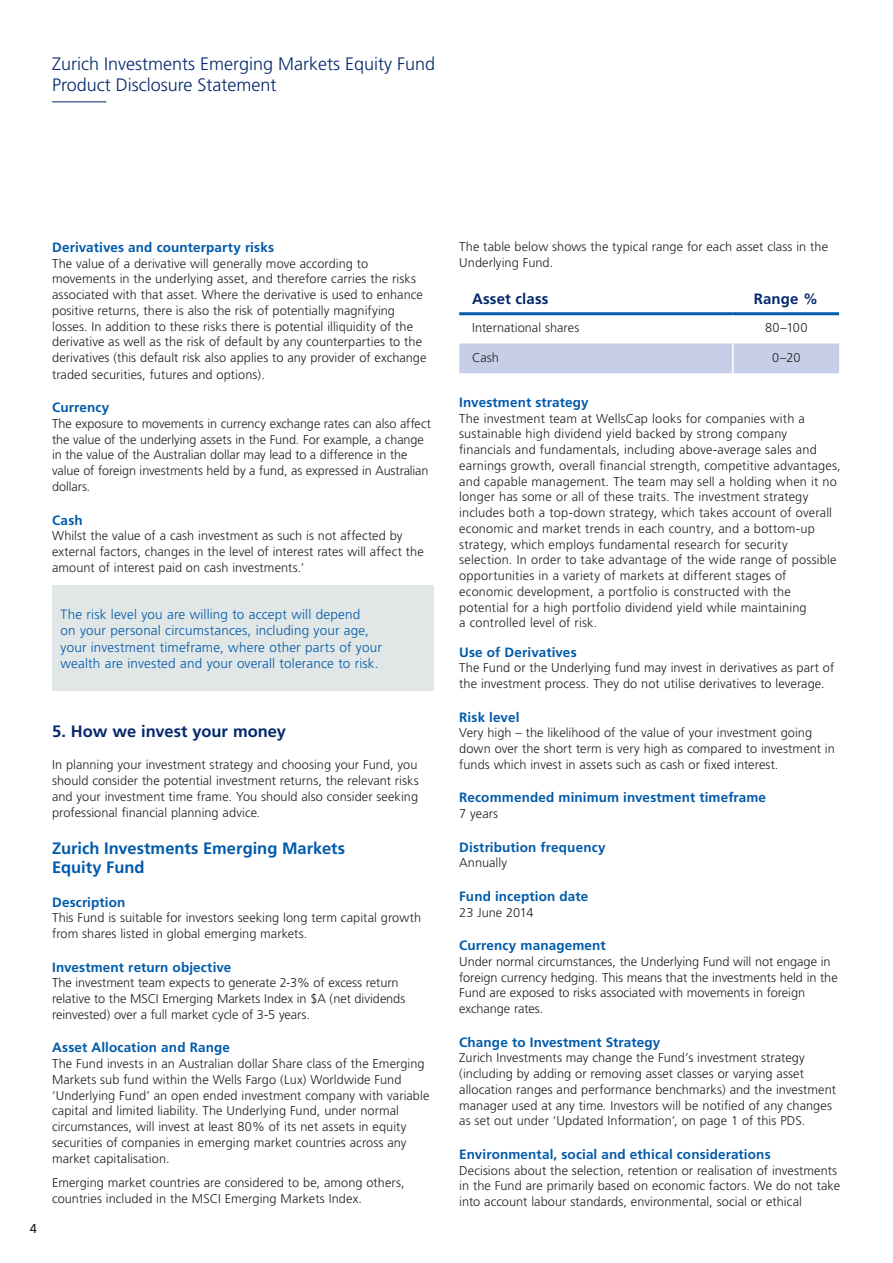
<style>
.page{position:relative;width:893px;height:1263px;background:#fff}
.page>*{position:absolute;margin:0;border:0;box-sizing:border-box;transform-origin:0 0}
.t1{font:300 18px/21px "Frutiger";color:#04286b}
.Head_2{font:700 16.5px/19.5px "Frutiger";color:#015aaa}
.Body{font:700 16.5px "Frutiger";color:#04286b}
.Head_3{font:700 15px "Frutiger";letter-spacing:.005em;color:#04286b}
.Head_3-2{font:700 13.5px "Frutiger";letter-spacing:.01em;color:#015aaa}
.t2{font:300 13.5px/16.5px "Frutiger";letter-spacing:.01em;color:#015aaa}
.Body-2{font:300 12.75px/15.8px "Frutiger";letter-spacing:.005em;color:#231f20}
.Head_3-3{font:300 12.75px/15.9px "Frutiger";letter-spacing:.005em;color:#231f20}
.t3{font:12.75px "Frutiger";color:#231f20}
</style>
<div class="page">
<div style="left:52px;top:585px;width:382px;height:106px;background:#e0e7e6"></div>
<div style="left:459px;top:343px;width:380px;height:30px;background:#c7cee8"></div>
<hr style="left:459px;top:312px;width:274px;height:3px;background:#015aaa">
<hr style="left:733px;top:312px;width:106px;height:3px;background:#015aaa">
<hr style="left:732px;top:343px;width:2px;height:30px;background:#fff">
<hr style="left:52px;top:101px;width:54px;height:1px;background:#04286b">
<h1 class="t1" style="left:52px;top:53px;width:385px">Zurich Investments Emerging Markets Equity Fund<br>Product Disclosure Statement</h1>
<p class="Head_3-2" style="left:52px;top:239px;width:224px">Derivatives and counterparty risks</p>
<p class="Head_3-3" style="left:52px;top:255px;width:376px">The value of a derivative will generally move according to movements in the underlying asset, and therefore carries the risks associated with that asset. Where the derivative is used to enhance positive returns, there is also the risk of potentially magnifying losses. In addition to these risks there is potential illiquidity of the derivative as well as the risk of default by any counterparties to the derivatives (this default risk also applies to any provider of exchange traded securities, futures and options).</p>
<p class="Head_3-2" style="left:52px;top:400px;width:59px">Currency</p>
<p class="Body-2" style="left:52px;top:416px;width:380px">The exposure to movements in currency exchange rates can also affect the value of the underlying assets in the Fund. For example, a change in the value of the Australian dollar may lead to a difference in the value of foreign investments held by a fund, as expressed in Australian dollars.</p>
<p class="Head_3-2" style="left:52px;top:512px;width:32px">Cash</p>
<p class="Body-2" style="left:52px;top:528px;width:373px">Whilst the value of a cash investment as such is not affected by external factors, changes in the level of interest rates will affect the amount of interest paid on cash investments.’</p>
<p class="t2" style="left:61px;top:606px;width:323px">The risk level you are willing to accept will depend<br>on your personal circumstances, including your age, your investment timeframe, where other parts of your wealth are invested and your overall tolerance to risk.</p>
<p class="t3" style="left:30px;top:1221px;width:9px">4</p>
<p class="Body" style="left:52px;top:721px;width:236px">5. How we invest your money</p>
<p class="Body-2" style="left:52px;top:757px;width:368px;text-align:justify">In planning your investment strategy and choosing your Fund, you should consider the potential investment returns, the relevant risks and your investment time frame. You should also consider seeking professional financial planning advice.</p>
<p class="Head_2" style="left:52px;top:838px;width:294px">Zurich Investments Emerging Markets<br>Equity Fund</p>
<p class="Head_3-2" style="left:52px;top:894px;width:75px">Description</p>
<p class="Body-2" style="left:52px;top:910px;width:371px">This Fund is suitable for investors seeking long term capital growth from shares listed in global emerging markets.</p>
<p class="Head_3-2" style="left:52px;top:959px;width:181px">Investment return objective</p>
<p class="Body-2" style="left:52px;top:975px;width:355px">The investment team expects to generate 2-3% of excess return relative to the MSCI Emerging Markets Index in $A (net dividends reinvested) over a full market cycle of 3-5 years.</p>
<p class="Head_3-2" style="left:52px;top:1040px;width:179px">Asset Allocation and Range</p>
<p class="Body-2" style="left:52px;top:1056px;width:379px">The Fund invests in an Australian dollar Share class of the Emerging Markets sub fund within the Wells Fargo (Lux) Worldwide Fund ‘Underlying Fund’ an open ended investment company with variable capital and limited liability. The Underlying Fund, under normal circumstances, will invest at least 80% of its net assets in equity securities of companies in emerging market countries across any market capitalisation.</p>
<p class="Body-2" style="left:52px;top:1174px;width:354px">Emerging market countries are considered to be, among others, countries included in the MSCI Emerging Markets Index.</p>
<p class="Body-2" style="left:459px;top:239px;width:370px">The table below shows the typical range for each asset class in the<br>Underlying Fund.</p>
<p class="Head_3" style="left:472px;top:290px;width:78px">Asset class</p>
<p class="Head_3" style="left:754px;top:290px;width:66px">Range %</p>
<p class="Body-2" style="left:472px;top:320px;width:109px">International shares</p>
<p class="Body-2" style="left:765px;top:320px;width:44px">80–100</p>
<p class="Body-2" style="left:472px;top:350px;width:28px">Cash</p>
<p class="Body-2" style="left:772px;top:350px;width:30px">0–20</p>
<p class="Head_3-2" style="left:459px;top:394px;width:131px">Investment strategy</p>
<p class="Body-2" style="left:459px;top:410px;width:383px">The investment team at WellsCap looks for companies with a sustainable high dividend yield backed by strong company financials and fundamentals, including above-average sales and earnings growth, overall financial strength, competitive advantages, and capable management. The team may sell a holding when it no longer has some or all of these traits. The investment strategy includes both a top-down strategy, which takes account of overall economic and market trends in each country, and a bottom-up strategy, which employs fundamental research for security selection. In order to take advantage of the wide range of possible opportunities in a variety of markets at different stages of economic development, a portfolio is constructed with the potential for a high portfolio dividend yield while maintaining<br>a controlled level of risk.</p>
<p class="Head_3-2" style="left:459px;top:644px;width:119px">Use of Derivatives</p>
<p class="Body-2" style="left:459px;top:660px;width:377px">The Fund or the Underlying fund may invest in derivatives as part of the investment process. They do not utilise derivatives to leverage.</p>
<p class="Head_3-2" style="left:459px;top:709px;width:62px">Risk level</p>
<p class="Body-2" style="left:459px;top:725px;width:377px">Very high – the likelihood of the value of your investment going down over the short term is very high as compared to investment in funds which invest in assets such as cash or fixed interest.</p>
<p class="Head_3-2" style="left:459px;top:790px;width:308px">Recommended minimum investment timeframe</p>
<p class="Body-2" style="left:459px;top:806px;width:40px">7 years</p>
<p class="Head_3-2" style="left:459px;top:839px;width:148px">Distribution frequency</p>
<p class="Body-2" style="left:459px;top:855px;width:49px">Annually</p>
<p class="Head_3-2" style="left:459px;top:888px;width:130px">Fund inception date</p>
<p class="Body-2" style="left:459px;top:904px;width:76px">23 June 2014</p>
<p class="Head_3-2" style="left:459px;top:937px;width:148px">Currency management</p>
<p class="Body-2" style="left:459px;top:953px;width:380px">Under normal circumstances, the Underlying Fund will not engage in foreign currency hedging. This means that the investments held in the Fund are exposed to risks associated with movements in foreign exchange rates.</p>
<p class="Head_3-2" style="left:459px;top:1034px;width:203px">Change to Investment Strategy</p>
<p class="Body-2" style="left:459px;top:1050px;width:378px">Zurich Investments may change the Fund’s investment strategy (including by adding or removing asset classes or varying asset allocation ranges and performance benchmarks) and the investment manager used at any time. Investors will be notified of any changes as set out under ‘Updated Information’, on page 1 of this PDS.</p>
<p class="Head_3-2" style="left:459px;top:1146px;width:313px">Environmental, social and ethical considerations</p>
<p class="Body-2" style="left:459px;top:1162px;width:382px">Decisions about the selection, retention or realisation of investments in the Fund are primarily based on economic factors. We do not take into account labour standards, environmental, social or ethical</p>
</div>
